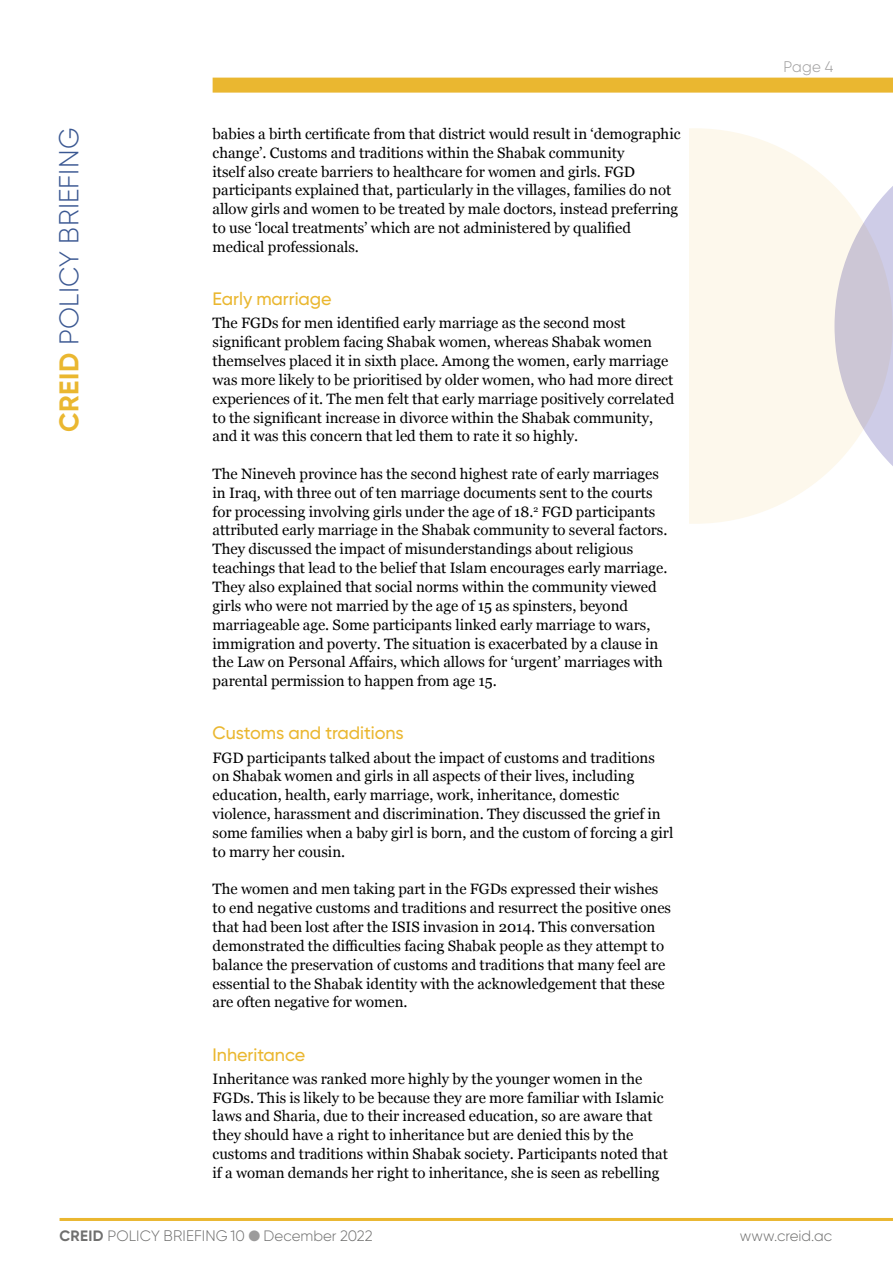
<style>
.page{position:relative;width:893px;height:1263px;background:#fff}
.page>*{position:absolute;margin:0;border:0;box-sizing:border-box;transform-origin:0 0}
.t1{font:300 27.6px "Gilroy";letter-spacing:.01em;color:#3b5892}
.t2{font:500 18px "Gilroy";color:#eab730}
.t3{font:300 15.3px "Gilroy";color:#9c9b9b}
.t4{font:15px/18.9px "Georgia";color:#000}
.t5{font:300 15px "Gilroy";color:#6f6f6e}
.s1{font-weight:700;font-size:27px;color:#eab730}
.s2{font-size:27px}
.s3{font-weight:700}
.s4{font-size:15.3px}
.s5{color:#9c9b9b}
</style>
<div class="page">
<div style="left:213px;top:78px;width:680px;height:15px;background:#eab730"></div>
<hr style="left:60px;top:1218px;width:833px;height:3px;background:#eab730">
<div style="left:497px;top:128px;width:396px;height:396px;background:#fdf8ec;border-radius:50%"></div>
<svg style="left:834px;top:185px;width:59px;height:282px"></svg>
<div style="left:680px;top:117px;width:9px;height:446px;background:#fff"></div>
<div style="left:213px;top:128px;width:467px;height:1050px;background:#fff"></div>
<h1 class="t1" style="left:52px;top:432px;width:306px;rotate:-90deg"><span class="s1">CREID</span> <span class="s2">POLICY</span> BRIEFING</h1>
<p class="t4" style="left:213px;top:124px;width:469px">babies a birth certificate from that district would result in ‘demographic change’. Customs and traditions within the Shabak community<br>itself also create barriers to healthcare for women and girls. FGD participants explained that, particularly in the villages, families do not allow girls and women to be treated by male doctors, instead preferring to use ‘local treatments’ which are not administered by qualified medical professionals.</p>
<p class="t2" style="left:213px;top:288px;width:121px">Early marriage</p>
<p class="t4" style="left:213px;top:313px;width:463px">The FGDs for men identified early marriage as the second most significant problem facing Shabak women, whereas Shabak women themselves placed it in sixth place. Among the women, early marriage was more likely to be prioritised by older women, who had more direct experiences of it. The men felt that early marriage positively correlated to the significant increase in divorce within the Shabak community, and it was this concern that led them to rate it so highly.</p>
<p class="t4" style="left:213px;top:464px;width:456px">The Nineveh province has the second highest rate of early marriages in Iraq, with three out of ten marriage documents sent to the courts for processing involving girls under the age of 18.<sup>2</sup> FGD participants attributed early marriage in the Shabak community to several factors.<br>They discussed the impact of misunderstandings about religious teachings that lead to the belief that Islam encourages early marriage.<br>They also explained that social norms within the community viewed girls who were not married by the age of 15 as spinsters, beyond marriageable age. Some participants linked early marriage to wars, immigration and poverty. The situation is exacerbated by a clause in the Law on Personal Affairs, which allows for ‘urgent’ marriages with parental permission to happen from age 15.</p>
<p class="t2" style="left:213px;top:722px;width:193px">Customs and traditions</p>
<p class="t4" style="left:213px;top:747px;width:462px">FGD participants talked about the impact of customs and traditions on Shabak women and girls in all aspects of their lives, including education, health, early marriage, work, inheritance, domestic violence, harassment and discrimination. They discussed the grief in some families when a baby girl is born, and the custom of forcing a girl to marry her cousin.</p>
<p class="t4" style="left:213px;top:879px;width:460px">The women and men taking part in the FGDs expressed their wishes to end negative customs and traditions and resurrect the positive ones that had been lost after the ISIS invasion in 2014. This conversation demonstrated the difficulties facing Shabak people as they attempt to balance the preservation of customs and traditions that many feel are essential to the Shabak identity with the acknowledgement that these are often negative for women.</p>
<p class="t2" style="left:213px;top:1043px;width:94px">Inheritance</p>
<p class="t4" style="left:213px;top:1068px;width:457px">Inheritance was ranked more highly by the younger women in the FGDs. This is likely to be because they are more familiar with Islamic laws and Sharia, due to their increased education, so are aware that they should have a right to inheritance but are denied this by the customs and traditions within Shabak society. Participants noted that if a woman demands her right to inheritance, she is seen as rebelling</p>
<p class="t3" style="left:784px;top:58px;width:51px">Page 4</p>
<p class="t5" style="left:60px;top:1227px;width:315px"><span class="s3">CREID</span> POLICY <span class="s4">BRIEFING</span> 10 <span class="s5">●</span> December 2022</p>
<p class="t5" style="left:740px;top:1227px;width:94px">www.creid.ac</p>
</div>
